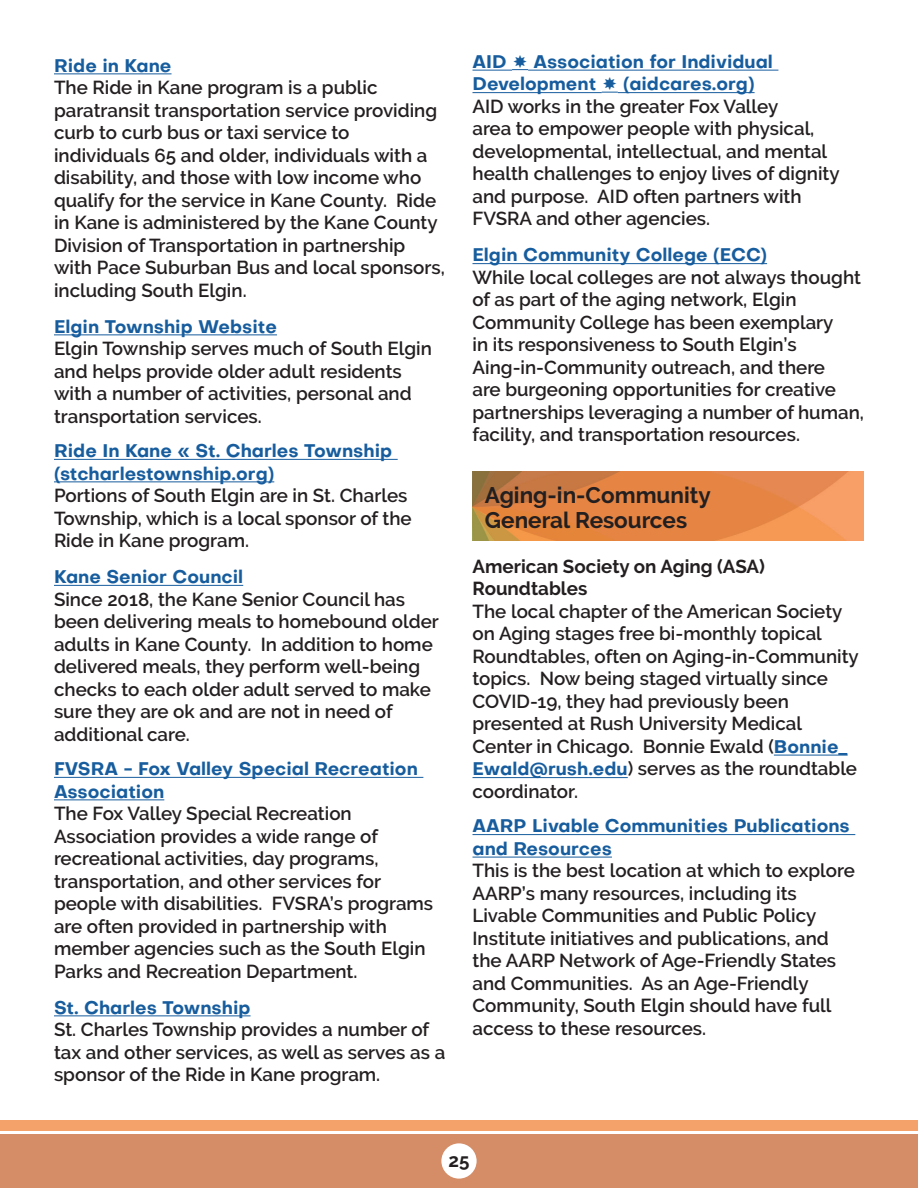
<style>
.page{position:relative;width:918px;height:1188px;background:#fff}
.page>*{position:absolute;margin:0;border:0;box-sizing:border-box;transform-origin:0 0}
.header1{font:700 22.5px/25.5px "Raleway";color:#231f20}
.header2{font:600 18.75px/22.5px "Raleway";color:#231f20}
.t1{font:700 18.75px "Raleway";color:#231f20}
.header2-2{font:700 18px/22.5px "Objectivity";color:#175d9e}
.s1{font-weight:700}
.s2{font-family:"Objectivity";font-weight:700;font-size:18px;color:#175d9e}
</style>
<div class="page">
<div style="left:0;top:1134px;width:918px;height:54px;background:#d58d68"></div>
<div style="left:0;top:1120px;width:918px;height:11px;background:#f4a269"></div>
<div style="left:441px;top:1143px;width:36px;height:36px;background:#fff;border-radius:50%"></div>
<img style="left:472px;top:471px;width:392px;height:69px">
<hr style="left:54px;top:73px;width:118px;height:1px;background:#175d9e">
<hr style="left:54px;top:334px;width:223px;height:1px;background:#175d9e">
<hr style="left:54px;top:459px;width:344px;height:1px;background:#175d9e">
<hr style="left:54px;top:481px;width:220px;height:1px;background:#175d9e">
<hr style="left:54px;top:585px;width:189px;height:1px;background:#175d9e">
<hr style="left:54px;top:777px;width:369px;height:1px;background:#175d9e">
<hr style="left:54px;top:799px;width:110px;height:1px;background:#175d9e">
<hr style="left:54px;top:1015px;width:197px;height:1px;background:#175d9e">
<hr style="left:472px;top:70px;width:40px;height:1px;background:#175d9e">
<hr style="left:528px;top:70px;width:250px;height:1px;background:#175d9e">
<hr style="left:472px;top:92px;width:130px;height:1px;background:#175d9e">
<hr style="left:618px;top:92px;width:137px;height:1px;background:#175d9e">
<hr style="left:472px;top:263px;width:295px;height:1px;background:#175d9e">
<hr style="left:774px;top:755px;width:74px;height:1px;background:#175d9e">
<hr style="left:472px;top:777px;width:156px;height:1px;background:#175d9e">
<hr style="left:472px;top:834px;width:383px;height:1px;background:#175d9e">
<hr style="left:472px;top:857px;width:140px;height:1px;background:#175d9e">
<svg style="left:512px;top:69px;width:16px;height:1px"></svg>
<svg style="left:602px;top:91px;width:16px;height:2px"></svg>
<p class="header2-2" style="left:54px;top:54px;width:119px">Ride in Kane</p>
<p class="header2" style="left:54px;top:76px;width:393px">The Ride in Kane program is a public paratransit transportation service providing curb to curb bus or taxi service to individuals 65 and older, individuals with a disability, and those with low income who qualify for the service in Kane County. Ride in Kane is administered by the Kane County Division of Transportation in partnership with Pace Suburban Bus and local sponsors, including South Elgin.</p>
<p class="header2-2" style="left:54px;top:315px;width:224px">Elgin Township Website</p>
<p class="header2" style="left:54px;top:337px;width:380px">Elgin Township serves much of South Elgin and helps provide older adult residents with a number of activities, personal and transportation services.</p>
<p class="header2-2" style="left:54px;top:439px;width:340px">Ride In Kane « St. Charles Township (stcharlestownship.org)</p>
<p class="header2" style="left:54px;top:484px;width:359px">Portions of South Elgin are in St. Charles<br>Township, which is a local sponsor of the<br>Ride in Kane program.</p>
<p class="header2-2" style="left:54px;top:565px;width:191px">Kane Senior Council</p>
<p class="header2" style="left:54px;top:588px;width:386px">Since 2018, the Kane Senior Council has been delivering meals to homebound older adults in Kane County. In addition to home delivered meals, they perform well-being checks to each older adult served to make sure they are ok and are not in need of additional care.</p>
<p class="header2-2" style="left:54px;top:757px;width:365px">FVSRA - Fox Valley Special Recreation<br>Association</p>
<p class="header2" style="left:54px;top:802px;width:381px">The Fox Valley Special Recreation Association provides a wide range of recreational activities, day programs, transportation, and other services for people with disabilities. FVSRA’s programs are often provided in partnership with member agencies such as the South Elgin Parks and Recreation Department.</p>
<p class="header2-2" style="left:54px;top:996px;width:198px">St. Charles Township</p>
<p class="header2" style="left:54px;top:1018px;width:393px">St. Charles Township provides a number of tax and other services, as well as serves as a sponsor of the Ride in Kane program.</p>
<p class="header2-2" style="left:472px;top:50px;width:302px;text-indent:61px">Association for Individual<br>Development</p>
<p class="header2-2" style="left:472px;top:50px;width:36px">AID</p>
<p class="header2-2" style="left:623px;top:72px;width:133px">(aidcares.org)</p>
<p class="header2" style="left:472px;top:95px;width:369px">AID works in the greater Fox Valley<br>area to empower people with physical, developmental, intellectual, and mental health challenges to enjoy lives of dignity and purpose. AID often partners with FVSRA and other agencies.</p>
<p class="header2-2" style="left:472px;top:243px;width:296px">Elgin Community College (ECC)</p>
<p class="header2" style="left:472px;top:266px;width:393px">While local colleges are not always thought of as part of the aging network, Elgin Community College has been exemplary<br>in its responsiveness to South Elgin’s Aing-in-Community outreach, and there<br>are burgeoning opportunities for creative partnerships leveraging a number of human, facility, and transportation resources.</p>
<p class="header1" style="left:485px;top:482px;width:227px">Aging-in-Community<br>General Resources</p>
<p class="header2" style="left:472px;top:555px;width:388px"><span class="s1">American Society on Aging (ASA)<br>Roundtables<br></span>The local chapter of the American Society on Aging stages free bi-monthly topical Roundtables, often on Aging-in-Community topics. Now being staged virtually since COVID-19, they had previously been presented at Rush University Medical Center in Chicago. Bonnie Ewald (<span class="s2">Bonnie_ Ewald@rush.edu</span>) serves as the roundtable coordinator.</p>
<p class="header2-2" style="left:472px;top:814px;width:379px">AARP Livable Communities Publications and Resources</p>
<p class="header2" style="left:472px;top:860px;width:384px">This is the best location at which to explore AARP’s many resources, including its Livable Communities and Public Policy Institute initiatives and publications, and the AARP Network of Age-Friendly States and Communities. As an Age-Friendly Community, South Elgin should have full access to these resources.</p>
<p class="t1" style="left:449px;top:1149px;width:22px">25</p>
</div>
